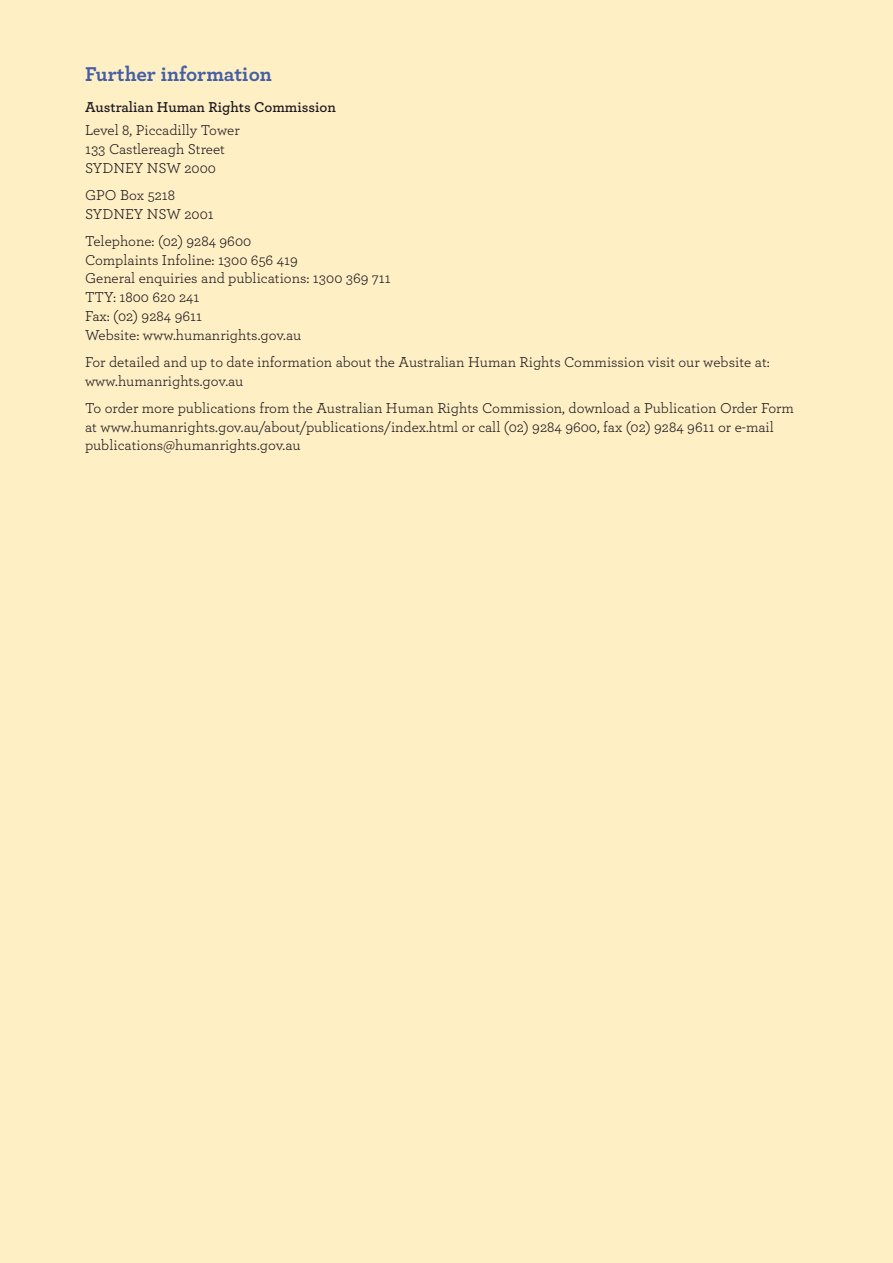
<style>
.page{position:relative;width:893px;height:1263px;background:#ffefc5}
.page>*{position:absolute;margin:0;border:0;box-sizing:border-box;transform-origin:0 0}
.t1{font:700 21px "Archer";color:#445fa4}
.t2{font:15px/18.8px "Archer";color:#1a171c}
.t3{font:600 15px "Archer";color:#1a171c}
</style>
<div class="page">
<h1 class="t1" style="left:85px;top:57px;width:188px">Further information</h1>
<p class="t3" style="left:85px;top:96px;width:252px">Australian Human Rights Commission</p>
<p class="t2" style="left:85px;top:120px;width:156px">Level 8, Piccadilly Tower<br>133 Castlereagh Street<br>SYDNEY NSW 2000</p>
<p class="t2" style="left:85px;top:185px;width:130px">GPO Box 5218<br>SYDNEY NSW 2001</p>
<p class="t2" style="left:85px;top:231px;width:307px">Telephone: (02) 9284 9600<br>Complaints Infoline: 1300 656 419<br>General enquiries and publications: 1300 369 711<br>TTY: 1800 620 241<br>Fax: (02) 9284 9611<br>Website: www.humanrights.gov.au</p>
<p class="t2" style="left:85px;top:352px;width:686px">For detailed and up to date information about the Australian Human Rights Commission visit our website at: www.humanrights.gov.au</p>
<p class="t2" style="left:85px;top:398px;width:710px">To order more publications from the Australian Human Rights Commission, download a Publication Order Form at www.humanrights.gov.au/about/publications/index.html or call (02) 9284 9600, fax (02) 9284 9611 or e-mail publications@humanrights.gov.au</p>
</div>
